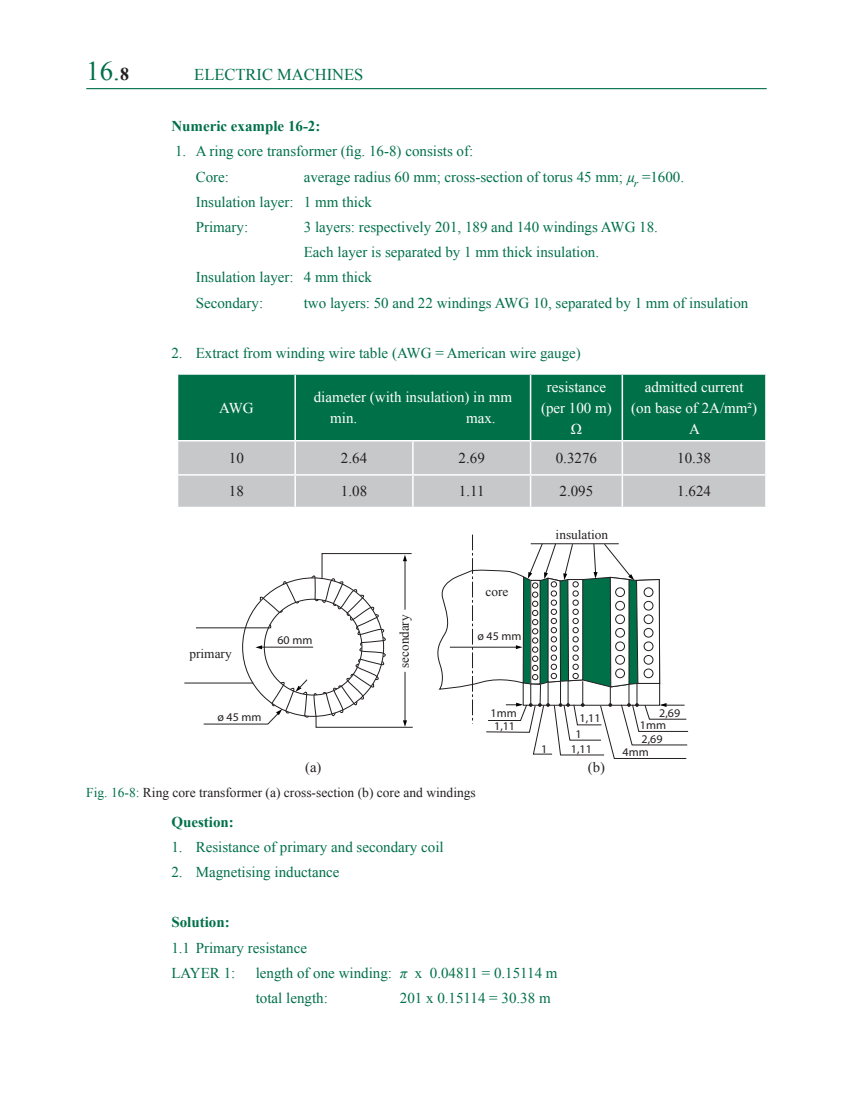
<style>
.page{position:relative;width:853px;height:1108px;background:#fff}
.page>*{position:absolute;margin:0;border:0;box-sizing:border-box;transform-origin:0 0}
.t1{font:27px "Times New Roman";color:#007049}
.t2{font:16.5px "Times New Roman";color:#007049}
.tekst{font:15px/25.2px "Times New Roman";color:#007049}
.tabelinhoud{font:15px/21px "Times New Roman";color:#fff;text-align:center}
.tabelinhoud-2{font:15px "Times New Roman";color:#231f20}
.tekst-2{font:700 15px "Times New Roman";color:#007049}
.t3{font:14.4px "Times New Roman";color:#231f20}
.Onderschrift_figuur{font:13.5px "Times New Roman";color:#231f20}
.t4{font:13.35px "Times New Roman";color:#231f20}
.t5{font:13.05px "Times New Roman";color:#231f20}
.t6{font:11.85px/13.4px "Times";color:#231f20;text-align:center}
.s1{font-weight:700;font-size:18px;color:#231f20}
.s2{font-style:italic}
.s3{color:#007049}
.s4{font-weight:700}
</style>
<div class="page">
<hr style="left:86px;top:88px;width:681px;height:1px;background:#007049">
<div style="left:178px;top:375px;width:587px;height:65px;background:#007049"></div>
<div style="left:178px;top:441px;width:587px;height:66px;background:#c7c8ca"></div>
<hr style="left:294px;top:375px;width:2px;height:65px;background:#fff">
<hr style="left:530px;top:375px;width:1px;height:65px;background:#fff">
<hr style="left:621px;top:375px;width:2px;height:65px;background:#fff">
<hr style="left:294px;top:441px;width:2px;height:33px;background:#fff">
<hr style="left:412px;top:441px;width:2px;height:33px;background:#fff">
<hr style="left:530px;top:441px;width:1px;height:33px;background:#fff">
<hr style="left:621px;top:441px;width:2px;height:33px;background:#fff">
<hr style="left:177px;top:474px;width:118px;height:2px;background:#fff">
<hr style="left:295px;top:474px;width:118px;height:2px;background:#fff">
<hr style="left:294px;top:476px;width:2px;height:31px;background:#fff">
<hr style="left:413px;top:474px;width:118px;height:2px;background:#fff">
<hr style="left:412px;top:476px;width:2px;height:31px;background:#fff">
<hr style="left:531px;top:474px;width:91px;height:2px;background:#fff">
<hr style="left:530px;top:476px;width:1px;height:31px;background:#fff">
<hr style="left:622px;top:474px;width:145px;height:2px;background:#fff">
<hr style="left:621px;top:476px;width:2px;height:31px;background:#fff">
<hr style="left:184px;top:683px;width:69px;height:1px;background:#231f20">
<svg style="left:195px;top:553px;width:218px;height:175px"></svg>
<svg style="left:437px;top:535px;width:252px;height:224px"></svg>
<h1 class="t1" style="left:86px;top:52px;width:44px">16.<span class="s1">8</span></h1>
<p class="t2" style="left:194px;top:63px;width:171px">ELECTRIC MACHINES</p>
<p class="tekst-2" style="left:171px;top:116px;width:151px">Numeric example 16-2:</p>
<p class="tekst" style="left:196px;top:139px;width:279px;text-indent:-21px">1. A ring core transformer (fig. 16-8) consists of:<br>Core:</p>
<p class="tekst" style="left:196px;top:164px;width:490px;text-indent:108px">average radius 60 mm; cross-section of torus 45 mm; <span class="s2">µ</span><sub>r</sub> =1600.<br>Insulation layer: 1 mm thick<br>Primary:</p>
<p class="tekst" style="left:304px;top:214px;width:356px">3 layers: respectively 201, 189 and 140 windings AWG 18.</p>
<p class="tekst" style="left:304px;top:239px;width:297px">Each layer is separated by 1 mm thick insulation.</p>
<p class="tekst" style="left:196px;top:265px;width:178px">Insulation layer: 4 mm thick</p>
<p class="tekst" style="left:196px;top:290px;width:69px">Secondary:</p>
<p class="tekst" style="left:304px;top:290px;width:446px">two layers: 50 and 22 windings AWG 10, separated by 1 mm of insulation</p>
<p class="tekst" style="left:171px;top:340px;width:411px">2. Extract from winding wire table (AWG = American wire gauge)</p>
<p class="tabelinhoud" style="left:219px;top:397px;width:36px">AWG</p>
<p class="tabelinhoud" style="left:330px;top:386px;width:183px;text-align:left;text-indent:-16px">diameter (with insulation) in mm min.</p>
<p class="tabelinhoud" style="left:466px;top:407px;width:31px">max.</p>
<p class="tabelinhoud" style="left:541px;top:376px;width:72px">resistance (per 100 m)<br>Ω</p>
<p class="tabelinhoud" style="left:631px;top:376px;width:127px">admitted current<br>(on base of 2A/mm²)<br>A</p>
<p class="tabelinhoud-2" style="left:229px;top:448px;width:16px">10</p>
<p class="tabelinhoud-2" style="left:341px;top:448px;width:28px">2.64</p>
<p class="tabelinhoud-2" style="left:459px;top:448px;width:28px">2.69</p>
<p class="tabelinhoud-2" style="left:556px;top:448px;width:43px">0.3276</p>
<p class="tabelinhoud-2" style="left:677px;top:448px;width:35px">10.38</p>
<p class="tabelinhoud-2" style="left:229px;top:481px;width:16px">18</p>
<p class="tabelinhoud-2" style="left:341px;top:481px;width:28px">1.08</p>
<p class="tabelinhoud-2" style="left:459px;top:481px;width:27px">1.11</p>
<p class="tabelinhoud-2" style="left:559px;top:481px;width:35px">2.095</p>
<p class="tabelinhoud-2" style="left:677px;top:481px;width:35px">1.624</p>
<p class="t5" style="left:556px;top:526px;width:54px">insulation</p>
<p class="t5" style="left:189px;top:645px;width:44px">primary</p>
<p class="t6" style="left:217px;top:710px;width:46px">ø 45 mm</p>
<p class="t6" style="left:277px;top:633px;width:36px">60 mm</p>
<p class="t4" style="left:395px;top:668px;width:55px;rotate:-90deg">secondary</p>
<p class="t5" style="left:485px;top:583px;width:24px">core</p>
<p class="t6" style="left:477px;top:629px;width:46px">ø 45 mm</p>
<p class="t6" style="left:659px;top:706px;width:22px">2,69</p>
<p class="t6" style="left:641px;top:732px;width:22px">2,69</p>
<p class="t6" style="left:490px;top:706px;width:28px">1mm<br>1,11</p>
<p class="t6" style="left:579px;top:711px;width:22px">1,11</p>
<p class="t6" style="left:571px;top:742px;width:22px">1,11</p>
<p class="t6" style="left:640px;top:718px;width:28px">1mm</p>
<p class="t6" style="left:575px;top:727px;width:8px">1</p>
<p class="t6" style="left:541px;top:742px;width:8px">1</p>
<p class="t6" style="left:622px;top:745px;width:28px">4mm</p>
<p class="t3" style="left:305px;top:758px;width:18px">(a)</p>
<p class="t3" style="left:588px;top:758px;width:19px">(b)</p>
<p class="Onderschrift_figuur" style="left:86px;top:784px;width:391px"><span class="s3">Fig. 16-8:</span> Ring core transformer (a) cross-section (b) core and windings</p>
<p class="tekst-2" style="left:171px;top:811px;width:64px">Question:</p>
<p class="tekst" style="left:171px;top:834px;width:274px">1. Resistance of primary and secondary coil</p>
<p class="tekst" style="left:171px;top:859px;width:170px">2. Magnetising inductance</p>
<p class="tekst" style="left:171px;top:910px;width:137px"><span class="s4">Solution:<br></span>1.1 Primary resistance<br>LAYER 1:</p>
<p class="tekst" style="left:256px;top:960px;width:303px">length of one winding: <span class="s2">π</span> x 0.04811 = 0.15114 m total length:</p>
<p class="tekst" style="left:400px;top:985px;width:152px">201 x 0.15114 = 30.38 m</p>
</div>
